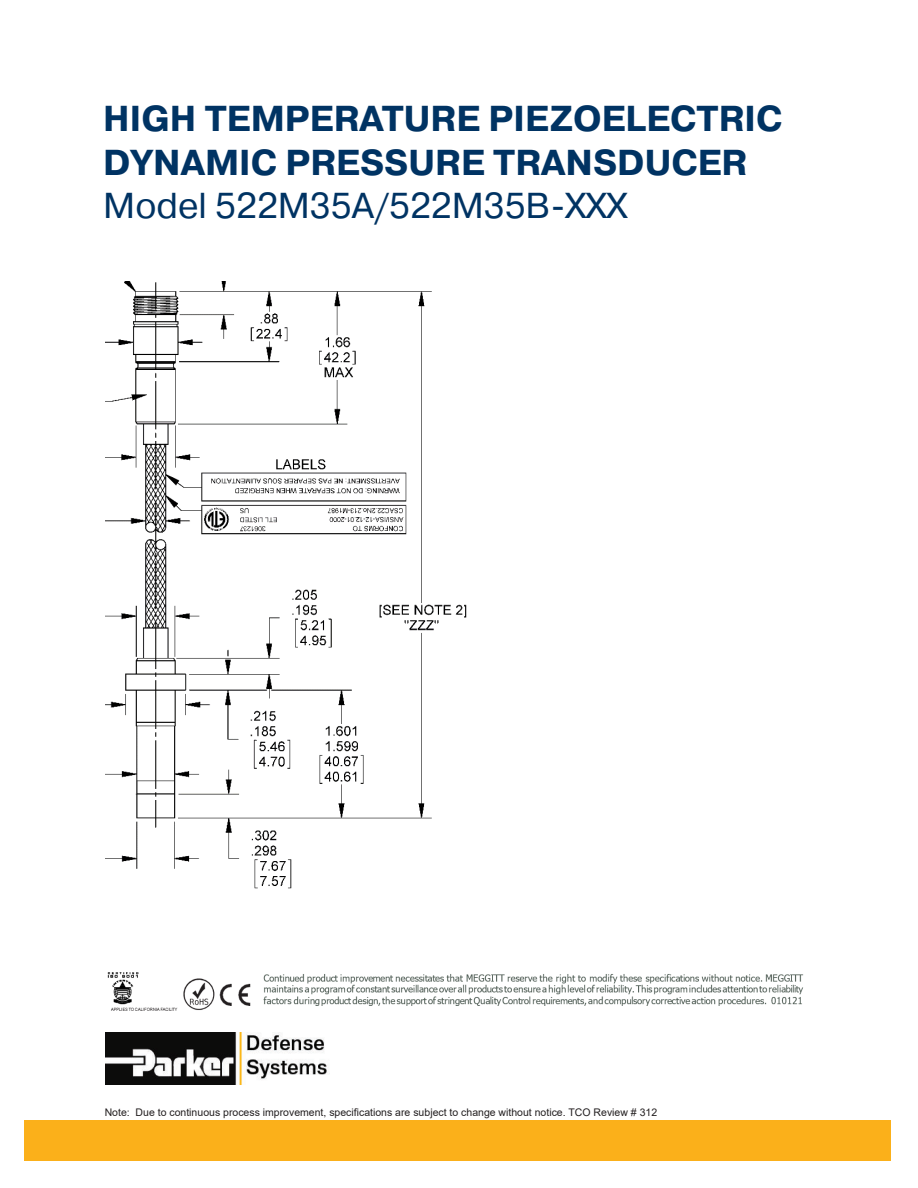
<style>
.page{position:relative;width:918px;height:1188px;background:#fff}
.page>*{position:absolute;margin:0;border:0;box-sizing:border-box;transform-origin:0 0}
.t1{font:700 36px "Pragmatica";color:#003363}
.t2{font:36px "Pragmatica";color:#003363}
.t3{font:10.5px "Arial";color:#231f20}
</style>
<div class="page">
<img style="left:105px;top:1033px;width:225px;height:51px">
<div style="left:25px;top:1120px;width:866px;height:41px;background:#fbb01a"></div>
<img style="left:107px;top:972px;width:697px;height:39px">
<img style="left:105px;top:282px;width:362px;height:607px">
<p class="t1" style="left:103px;top:96px;width:681px">HIGH TEMPERATURE PIEZOELECTRIC</p>
<p class="t1" style="left:103px;top:139px;width:646px">DYNAMIC PRESSURE TRANSDUCER</p>
<p class="t2" style="left:103px;top:183px;width:525px">Model 522M35A/522M35B-XXX</p>
<p class="t3" style="left:105px;top:1105px;width:554px">Note: Due to continuous process improvement, specifications are subject to change without notice. TCO Review # 312</p>
</div>
